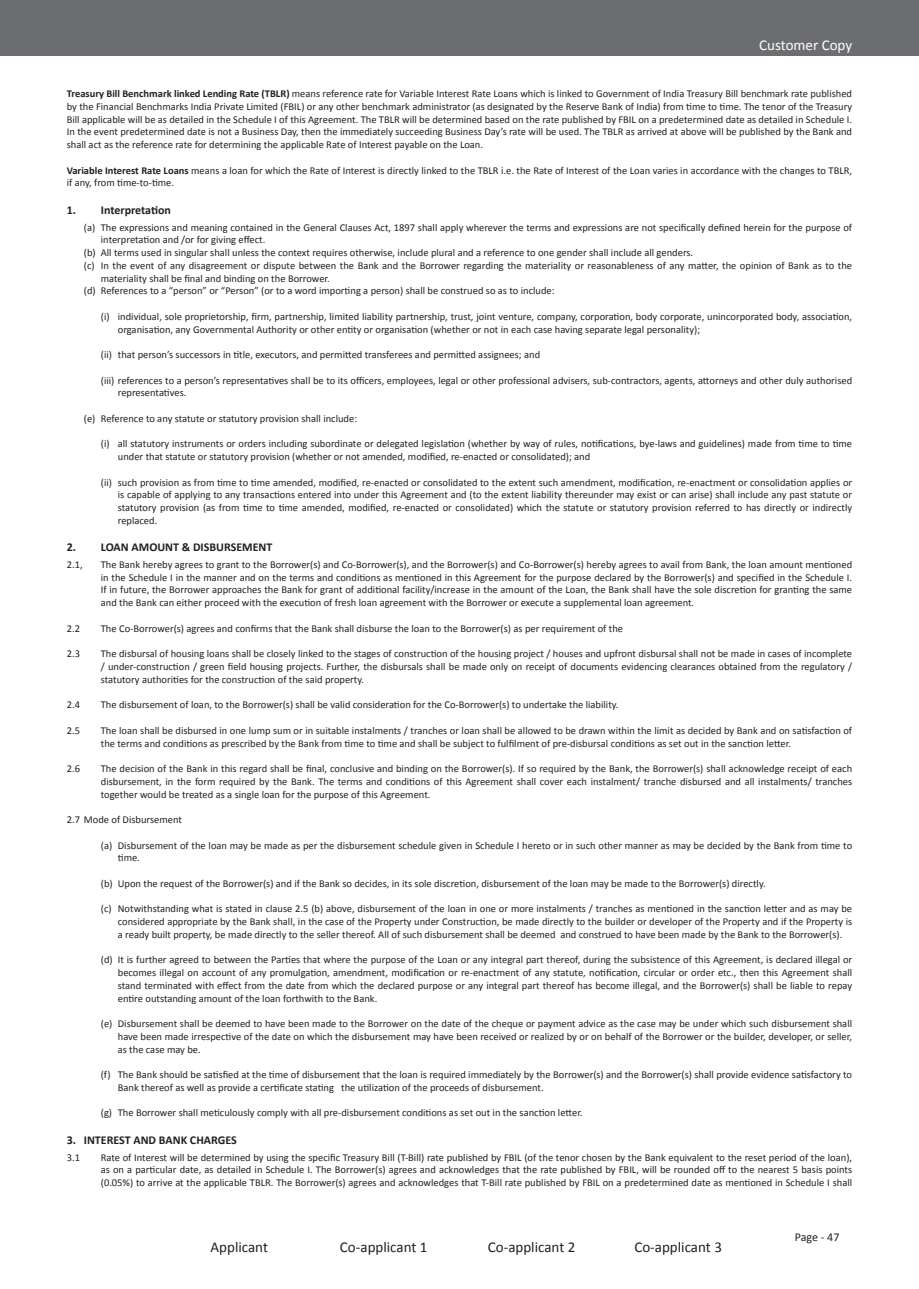
<style>
.page{position:relative;width:919px;height:1289px;background:#fff}
.page>*{position:absolute;margin:0;border:0;box-sizing:border-box;transform-origin:0 0}
.t1{font:15px "Calibri";color:#231f20}
.t2{font:15px "Calibri";color:#fff}
.t3{font:700 12px "Calibri";color:#231f20}
.t4{font:12px "Calibri";letter-spacing:-.005em;color:#231f20}
.t5{font:10.5px/12.8px "Calibri";color:#231f20;text-align:justify}
.s1{font-weight:700}
</style>
<div class="page">
<div style="left:0;top:0;width:13px;height:55px;background:#6c6d70"></div>
<div style="left:13px;top:0;width:905px;height:55px;background:#6c6d70"></div>
<h1 class="t2" style="left:759px;top:35px;width:94px">Customer Copy</h1>
<p class="t5" style="left:67px;top:87px;width:786px"><span class="s1">Treasury Bill Benchmark linked Lending Rate (TBLR)</span> means reference rate for Variable Interest Rate Loans which is linked to Government of India Treasury Bill benchmark rate published by the Financial Benchmarks India Private Limited (FBIL) or any other benchmark administrator (as designated by the Reserve Bank of India) from time to time. The tenor of the Treasury Bill applicable will be as detailed in the Schedule I of this Agreement. The TBLR will be determined based on the rate published by FBIL on a predetermined date as detailed in Schedule I.<br>In the event predetermined date is not a Business Day, then the immediately succeeding Business Day’s rate will be used. The TBLR as arrived at above will be published by the Bank and shall act as the reference rate for determining the applicable Rate of Interest payable on the Loan.</p>
<p class="t5" style="left:67px;top:164px;width:786px"><span class="s1">Variable Interest Rate Loans</span> means a loan for which the Rate of Interest is directly linked to the TBLR i.e. the Rate of Interest of the Loan varies in accordance with the changes to TBLR, if any, from time-to-time.</p>
<p class="t3" style="left:67px;top:202px;width:106px">1. Interpretation</p>
<p class="t5" style="left:84px;top:221px;width:769px">(a) The expressions and meaning contained in the General Clauses Act, 1897 shall apply wherever the terms and expressions are not specifically defined herein for the purpose of</p>
<p class="t5" style="left:101px;top:233px;width:166px">interpretation and /or for giving effect.</p>
<p class="t5" style="left:84px;top:246px;width:611px">(b) All terms used in singular shall unless the context requires otherwise, include plural and a reference to one gender shall include all genders.</p>
<p class="t5" style="left:84px;top:259px;width:769px">(c) In the event of any disagreement or dispute between the Bank and the Borrower regarding the materiality or reasonableness of any matter, the opinion of Bank as to the</p>
<p class="t5" style="left:101px;top:272px;width:230px">materiality shall be final and binding on the Borrower.</p>
<p class="t5" style="left:84px;top:284px;width:472px">(d) References to a “person” or “Person” (or to a word importing a person) shall be construed so as to include:</p>
<p class="t5" style="left:118px;top:310px;width:735px;text-indent:-17px">(i) individual, sole proprietorship, firm, partnership, limited liability partnership, trust, joint venture, company, corporation, body corporate, unincorporated body, association, organisation, any Governmental Authority or other entity or organisation (whether or not in each case having separate legal personality);</p>
<p class="t5" style="left:101px;top:348px;width:441px">(ii) that person’s successors in title, executors, and permitted transferees and permitted assignees; and</p>
<p class="t5" style="left:118px;top:374px;width:735px;text-indent:-17px">(iii) references to a person’s representatives shall be to its officers, employees, legal or other professional advisers, sub-contractors, agents, attorneys and other duly authorised representatives.</p>
<p class="t5" style="left:84px;top:412px;width:275px">(e) Reference to any statute or statutory provision shall include:</p>
<p class="t5" style="left:118px;top:437px;width:735px;text-indent:-17px">(i) all statutory instruments or orders including subordinate or delegated legislation (whether by way of rules, notifications, bye-laws and guidelines) made from time to time under that statute or statutory provision (whether or not amended, modified, re-enacted or consolidated); and</p>
<p class="t5" style="left:118px;top:476px;width:735px;text-indent:-17px">(ii) such provision as from time to time amended, modified, re-enacted or consolidated to the extent such amendment, modification, re-enactment or consolidation applies or is capable of applying to any transactions entered into under this Agreement and (to the extent liability thereunder may exist or can arise) shall include any past statute or statutory provision (as from time to time amended, modified, re-enacted or consolidated) which the statute or statutory provision referred to has directly or indirectly replaced.</p>
<p class="t3" style="left:67px;top:539px;width:207px">2. LOAN AMOUNT &amp; DISBURSEMENT</p>
<p class="t5" style="left:67px;top:558px;width:17px">2.1,</p>
<p class="t5" style="left:101px;top:558px;width:752px">The Bank hereby agrees to grant to the Borrower(s) and Co-Borrower(s), and the Borrower(s) and Co-Borrower(s) hereby agrees to avail from Bank, the loan amount mentioned in the Schedule I in the manner and on the terms and conditions as mentioned in this Agreement for the purpose declared by the Borrower(s) and specified in the Schedule I.<br>If in future, the Borrower approaches the Bank for grant of additional facility/increase in the amount of the Loan, the Bank shall have the sole discretion for granting the same and the Bank can either proceed with the execution of fresh loan agreement with the Borrower or execute a supplemental loan agreement.</p>
<p class="t5" style="left:67px;top:622px;width:15px">2.2</p>
<p class="t5" style="left:101px;top:622px;width:523px">The Co-Borrower(s) agrees and confirms that the Bank shall disburse the loan to the Borrower(s) as per requirement of the</p>
<p class="t5" style="left:67px;top:647px;width:15px">2.3</p>
<p class="t5" style="left:101px;top:647px;width:752px">The disbursal of housing loans shall be closely linked to the stages of construction of the housing project / houses and upfront disbursal shall not be made in cases of incomplete / under-construction / green field housing projects. Further, the disbursals shall be made only on receipt of documents evidencing clearances obtained from the regulatory / statutory authorities for the construction of the said property.</p>
<p class="t5" style="left:67px;top:698px;width:15px">2.4</p>
<p class="t5" style="left:101px;top:698px;width:519px">The disbursement of loan, to the Borrower(s) shall be valid consideration for the Co-Borrower(s) to undertake the liability.</p>
<p class="t5" style="left:67px;top:724px;width:15px">2.5</p>
<p class="t5" style="left:101px;top:724px;width:752px">The loan shall be disbursed in one lump sum or in suitable instalments / tranches or loan shall be allowed to be drawn within the limit as decided by Bank and on satisfaction of the terms and conditions as prescribed by the Bank from time to time and shall be subject to fulfilment of pre-disbursal conditions as set out in the sanction letter.</p>
<p class="t5" style="left:67px;top:762px;width:15px">2.6</p>
<p class="t5" style="left:101px;top:762px;width:752px">The decision of the Bank in this regard shall be final, conclusive and binding on the Borrower(s). If so required by the Bank, the Borrower(s) shall acknowledge receipt of each disbursement, in the form required by the Bank. The terms and conditions of this Agreement shall cover each instalment/ tranche disbursed and all instalments/ tranches together would be treated as a single loan for the purpose of this Agreement.</p>
<p class="t5" style="left:67px;top:813px;width:117px">2.7 Mode of Disbursement</p>
<p class="t5" style="left:118px;top:838px;width:735px;text-indent:-17px">(a) Disbursement of the loan may be made as per the disbursement schedule given in Schedule I hereto or in such other manner as may be decided by the Bank from time to time.</p>
<p class="t5" style="left:101px;top:877px;width:666px">(b) Upon the request of the Borrower(s) and if the Bank so decides, in its sole discretion, disbursement of the loan may be made to the Borrower(s) directly.</p>
<p class="t5" style="left:118px;top:902px;width:735px;text-indent:-17px">(c) Notwithstanding what is stated in clause 2.5 (b) above, disbursement of the loan in one or more instalments / tranches as mentioned in the sanction letter and as may be considered appropriate by the Bank shall, in the case of the Property under Construction, be made directly to the builder or developer of the Property and if the Property is a ready built property, be made directly to the seller thereof. All of such disbursement shall be deemed and construed to have been made by the Bank to the Borrower(s).</p>
<p class="t5" style="left:118px;top:953px;width:735px;text-indent:-17px">(d) It is further agreed to between the Parties that where the purpose of the Loan or any integral part thereof, during the subsistence of this Agreement, is declared illegal or becomes illegal on account of any promulgation, amendment, modification or re-enactment of any statute, notification, circular or order etc., then this Agreement shall stand terminated with effect from the date from which the declared purpose or any integral part thereof has become illegal, and the Borrower(s) shall be liable to repay entire outstanding amount of the loan forthwith to the Bank.</p>
<p class="t5" style="left:118px;top:1017px;width:735px;text-indent:-17px">(e) Disbursement shall be deemed to have been made to the Borrower on the date of the cheque or payment advice as the case may be under which such disbursement shall have been made irrespective of the date on which the disbursement may have been received or realized by or on behalf of the Borrower or the builder, developer, or seller, as the case may be.</p>
<p class="t5" style="left:118px;top:1068px;width:735px;text-indent:-17px">(f) The Bank should be satisfied at the time of disbursement that the loan is required immediately by the Borrower(s) and the Borrower(s) shall provide evidence satisfactory to<br>Bank thereof as well as provide a certificate stating the utilization of the proceeds of disbursement.</p>
<p class="t5" style="left:101px;top:1106px;width:483px">(g) The Borrower shall meticulously comply with all pre-disbursement conditions as set out in the sanction letter.</p>
<p class="t3" style="left:67px;top:1131px;width:172px">3. INTEREST AND BANK CHARGES</p>
<p class="t5" style="left:67px;top:1150px;width:15px">3.1</p>
<p class="t5" style="left:101px;top:1150px;width:752px">Rate of Interest will be determined by using the specific Treasury Bill (T-Bill) rate published by FBIL (of the tenor chosen by the Bank equivalent to the reset period of the loan), as on a particular date, as detailed in Schedule I. The Borrower(s) agrees and acknowledges that the rate published by FBIL, will be rounded off to the nearest 5 basis points (0.05%) to arrive at the applicable TBLR. The Borrower(s) agrees and acknowledges that T-Bill rate published by FBIL on a predetermined date as mentioned in Schedule I shall</p>
<h1 class="t1" style="left:210px;top:1236px;width:59px">Applicant</h1>
<h1 class="t1" style="left:340px;top:1236px;width:89px">Co-applicant 1</h1>
<h1 class="t1" style="left:488px;top:1236px;width:89px">Co-applicant 2</h1>
<h1 class="t1" style="left:634px;top:1236px;width:89px">Co-applicant 3</h1>
<p class="t4" style="left:794px;top:1228px;width:46px">Page - 47</p>
</div>
